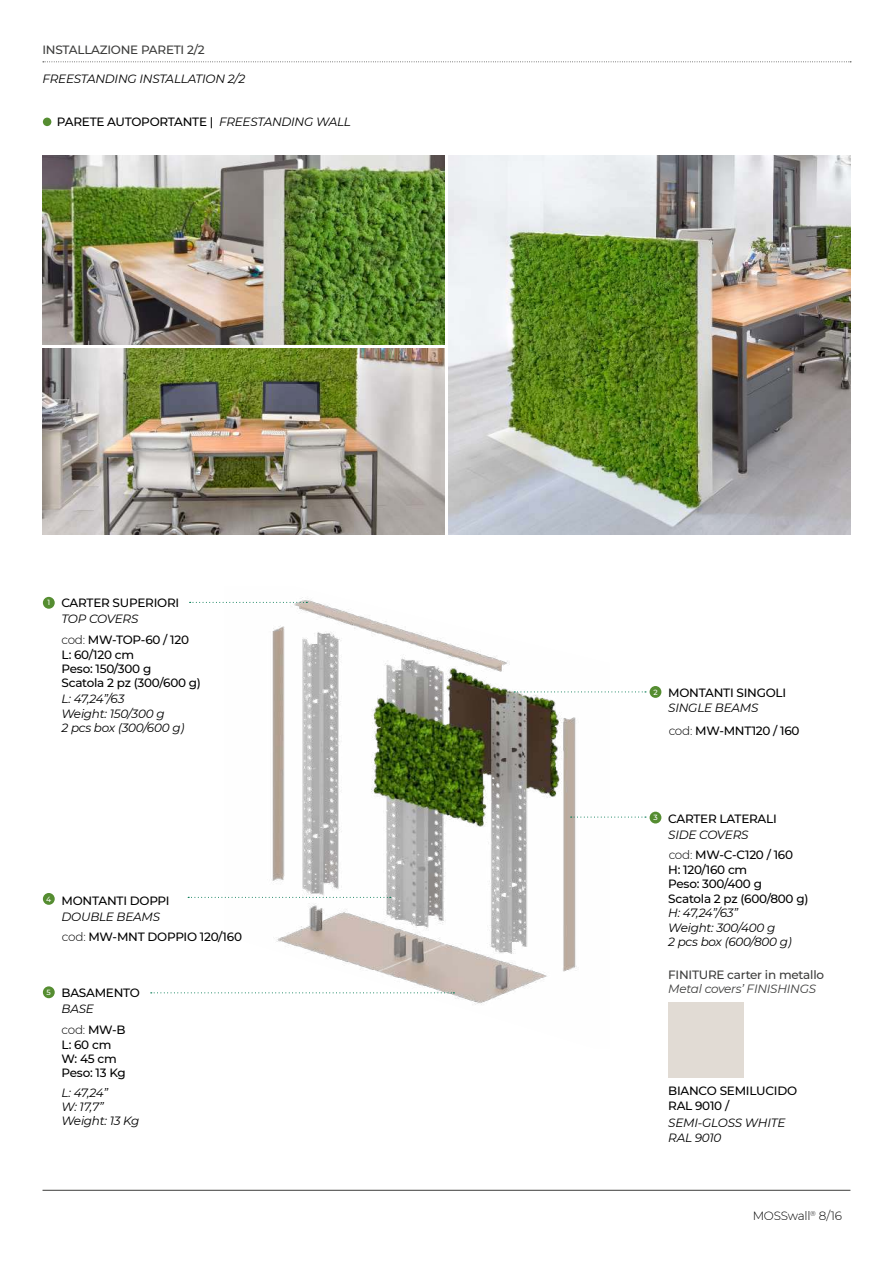
<style>
.page{position:relative;width:893px;height:1263px;background:#fff}
.page>*{position:absolute;margin:0;border:0;box-sizing:border-box;transform-origin:0 0}
.t1{font:500 12px/14.4px "Montserrat";letter-spacing:-.02em;color:#000}
.t2{font:italic 12px/14.4px "Montserrat";letter-spacing:-.02em;color:#000}
.t3{font:500 12px "Montserrat";letter-spacing:-.02em;color:#3c3c3b}
.t4{font:italic 12px "Montserrat";letter-spacing:-.02em;color:#3c3c3b}
.t5{font:300 12px "Montserrat";letter-spacing:-.02em;color:#000}
.t6{font:500 7.5px "Montserrat";color:#fff}
.s1{font-weight:400;font-style:italic}
.s2{font-weight:300}
.s3{font-weight:500}
</style>
<div class="page">
<hr style="left:43px;top:1190px;width:807px;height:1px;background:#3c3c3b">
<img style="left:43px;top:156px;width:402px;height:189px">
<img style="left:43px;top:348px;width:402px;height:186px">
<img style="left:449px;top:156px;width:401px;height:378px">
<img style="left:223px;top:597px;width:386px;height:408px">
<svg style="left:43px;top:61px;width:808px;height:1px"></svg>
<div style="left:43px;top:118px;width:8px;height:8px;background:#558d31;border-radius:50%"></div>
<div style="left:650px;top:686px;width:11px;height:12px;background:#558d31;border-radius:50%"></div>
<div style="left:650px;top:812px;width:11px;height:11px;background:#558d31;border-radius:50%"></div>
<div style="left:43px;top:986px;width:12px;height:12px;background:#558d31;border-radius:50%"></div>
<div style="left:668px;top:1002px;width:76px;height:76px;background:#e1dbd4"></div>
<svg style="left:190px;top:602px;width:117px;height:1px"></svg>
<svg style="left:514px;top:691px;width:132px;height:1px"></svg>
<svg style="left:571px;top:816px;width:75px;height:2px"></svg>
<svg style="left:151px;top:992px;width:303px;height:1px"></svg>
<svg style="left:188px;top:897px;width:203px;height:1px"></svg>
<div style="left:43px;top:597px;width:12px;height:12px;background:#558d31;border-radius:50%"></div>
<div style="left:43px;top:893px;width:12px;height:12px;background:#558d31;border-radius:50%"></div>
<p class="t3" style="left:42px;top:43px;width:164px">INSTALLAZIONE PARETI 2/2</p>
<p class="t2" style="left:42px;top:72px;width:204px">FREESTANDING INSTALLATION 2/2</p>
<p class="t1" style="left:57px;top:115px;width:296px">PARETE AUTOPORTANTE | <span class="s1">FREESTANDING WALL</span></p>
<p class="t6" style="left:47px;top:599px;width:4px">1</p>
<p class="t1" style="left:61px;top:596px;width:119px">CARTER SUPERIORI</p>
<p class="t2" style="left:61px;top:612px;width:78px">TOP COVERS</p>
<p class="t1" style="left:61px;top:632px;width:129px"><span class="s2">cod:</span> MW-TOP-60 / 120</p>
<p class="t1" style="left:62px;top:647px;width:141px">L: 60/120 cm<br>Peso: 150/300 g<br>Scatola 2 pz (300/600 g)</p>
<p class="t2" style="left:62px;top:692px;width:124px">L: 47,24”/63<br>Weight: 150/300 g<br>2 pcs box (300/600 g)</p>
<p class="t6" style="left:46px;top:895px;width:7px">4</p>
<p class="t1" style="left:62px;top:893px;width:110px">MONTANTI DOPPI</p>
<p class="t2" style="left:62px;top:909px;width:100px">DOUBLE BEAMS</p>
<p class="t1" style="left:62px;top:929px;width:182px"><span class="s2">cod:</span> MW-MNT DOPPIO 120/160</p>
<p class="t6" style="left:47px;top:988px;width:6px">5</p>
<p class="t1" style="left:62px;top:986px;width:80px">BASAMENTO</p>
<p class="t2" style="left:62px;top:1002px;width:34px">BASE</p>
<p class="t5" style="left:62px;top:1023px;width:66px">cod: <span class="s3">MW-B</span></p>
<p class="t1" style="left:62px;top:1037px;width:66px">L: 60 cm<br>W: 45 cm<br>Peso: 13 Kg</p>
<p class="t2" style="left:62px;top:1085px;width:79px">L: 47,24”<br>W: 17,7”<br>Weight: 13 Kg</p>
<p class="t6" style="left:653px;top:688px;width:6px">2</p>
<p class="t1" style="left:668px;top:685px;width:119px">MONTANTI SINGOLI</p>
<p class="t2" style="left:668px;top:701px;width:92px">SINGLE BEAMS</p>
<p class="t1" style="left:669px;top:723px;width:132px"><span class="s2">cod:</span> MW-MNT120 / 160</p>
<p class="t6" style="left:653px;top:814px;width:6px">3</p>
<p class="t1" style="left:668px;top:811px;width:110px">CARTER LATERALI</p>
<p class="t2" style="left:668px;top:828px;width:82px">SIDE COVERS</p>
<p class="t1" style="left:669px;top:848px;width:126px"><span class="s2">cod:</span> MW-C-C120 / 160</p>
<p class="t1" style="left:668px;top:863px;width:142px">H: 120/160 cm<br>Peso: 300/400 g<br>Scatola 2 pz (600/800 g)</p>
<p class="t2" style="left:668px;top:906px;width:125px">H: 47,24”/63”<br>Weight: 300/400 g<br>2 pcs box (600/800 g)</p>
<p class="t3" style="left:668px;top:968px;width:157px">FINITURE carter in metallo</p>
<p class="t4" style="left:668px;top:983px;width:149px">Metal covers’ FINISHINGS</p>
<p class="t1" style="left:668px;top:1084px;width:130px">BIANCO SEMILUCIDO<br>RAL 9010 /</p>
<p class="t2" style="left:668px;top:1116px;width:119px">SEMI-GLOSS WHITE<br>RAL 9010</p>
<p class="t5" style="left:753px;top:1209px;width:91px">MOSSwall<sup>®</sup> 8/16</p>
</div>
